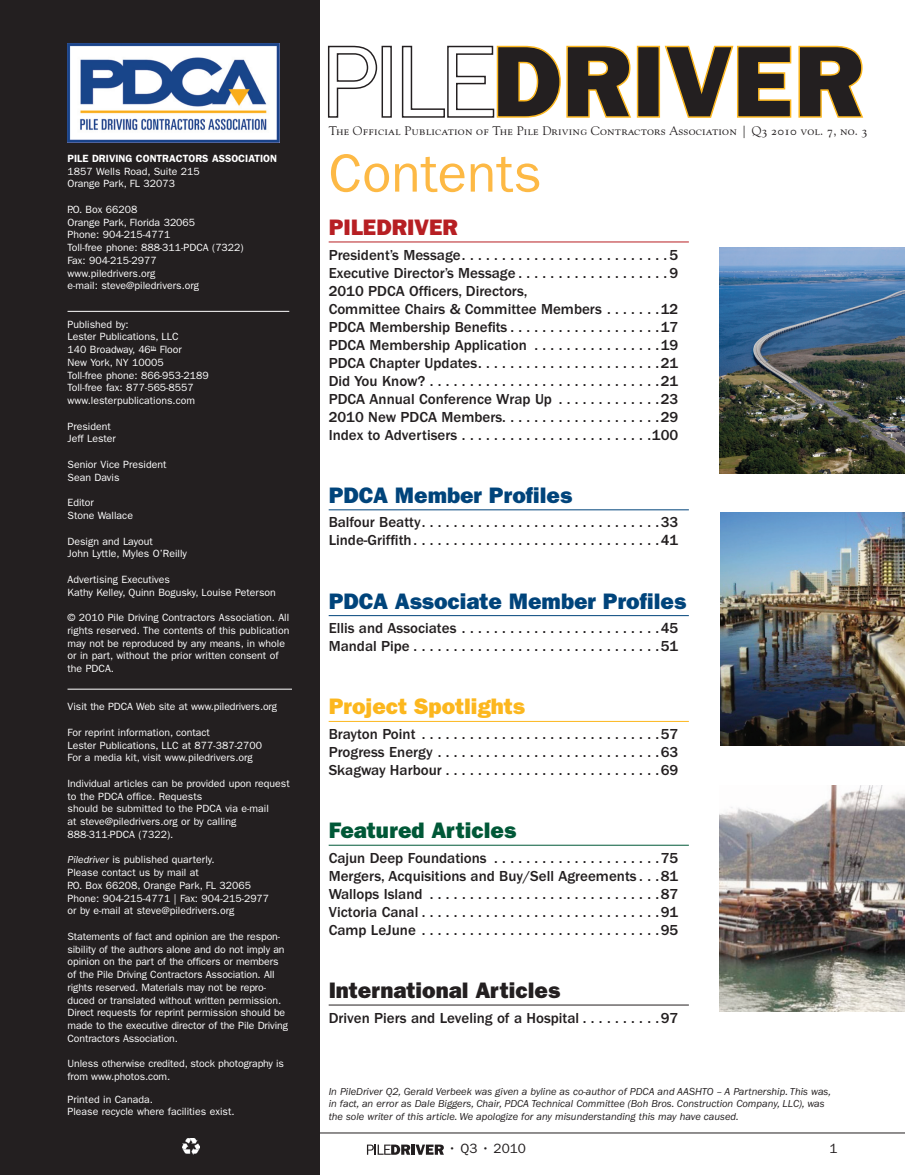
<style>
.page{position:relative;width:905px;height:1175px;background:#fff}
.page>*{position:absolute;margin:0;border:0;box-sizing:border-box;transform-origin:0 0}
.t1{font:54px "ITC Franklin Gothic Std";color:#fdb945}
.t2{font:22.5px "ITC Franklin Gothic Std Hvy";color:#00447b}
.t3{font:22.5px "ITC Franklin Gothic Std Hvy";color:#231f20}
.t4{font:22.5px "ITC Franklin Gothic Std Hvy";color:#fcb71e}
.t5{font:22.5px "ITC Franklin Gothic Std Hvy";color:#005837}
.t6{font:22.5px "ITC Franklin Gothic Std Hvy";color:#b71f23}
.t7{font:500 15px/18px "ITC Franklin Gothic Std";color:#231f20}
.t8{font:13.5px "ITC Franklin Gothic Std";color:#231f20}
.t9{font:12.3px "Goudy Std";letter-spacing:.02em;color:#231f20}
.t10{font:10.5px/12.8px "ITC Franklin Gothic Std";color:#fff}
.t11{font:italic 10.5px/12.6px "ITC Franklin Gothic Std";color:#231f20}
.t12{font:600 10.5px "ITC Franklin Gothic Std";color:#fff}
.s1{font-style:italic}
</style>
<div class="page">
<div style="left:0;top:0;width:319px;height:1174px;background:#231f20"></div>
<svg style="left:327px;top:45px;width:51px;height:73px"></svg>
<div style="left:381px;top:46px;width:11px;height:72px;border:1px solid #231f20"></div>
<svg style="left:401px;top:45px;width:230px;height:73px"></svg>
<div style="left:637px;top:46px;width:22px;height:71px;background:#231f20"></div>
<div style="left:636px;top:46px;width:24px;height:72px;border:1px solid #fcb71e"></div>
<svg style="left:664px;top:45px;width:200px;height:73px"></svg>
<hr style="left:68px;top:688px;width:224px;height:1px;background:#fff">
<img style="left:68px;top:44px;width:211px;height:98px">
<hr style="left:328px;top:241px;width:360px;height:1px;background:#b71f23">
<hr style="left:328px;top:509px;width:360px;height:1px;background:#00447b">
<hr style="left:328px;top:615px;width:360px;height:1px;background:#00447b">
<hr style="left:328px;top:721px;width:360px;height:1px;background:#fcb71e">
<hr style="left:328px;top:844px;width:360px;height:1px;background:#005837">
<hr style="left:328px;top:1004px;width:360px;height:1px;background:#231f20">
<img style="left:182px;top:1138px;width:17px;height:16px">
<img style="left:720px;top:512px;width:184px;height:233px">
<img style="left:719px;top:248px;width:185px;height:225px">
<img style="left:719px;top:785px;width:185px;height:226px">
<hr style="left:68px;top:311px;width:221px;height:1px;background:#fff">
<hr style="left:68px;top:1132px;width:836px;height:1px;background:#231f20">
<svg style="left:367px;top:1144px;width:77px;height:10px"></svg>
<p class="t12" style="left:68px;top:152px;width:211px">PILE DRIVING CONTRACTORS ASSOCIATION</p>
<p class="t10" style="left:68px;top:165px;width:134px">1857 Wells Road, Suite 215<br>Orange Park, FL 32073</p>
<p class="t10" style="left:68px;top:203px;width:178px">P.O. Box 66208<br>Orange Park, Florida 32065<br>Phone: 904-215-4771<br>Toll-free phone: 888-311-PDCA (7322)<br>Fax: 904-215-2977 www.piledrivers.org<br>e-mail: steve@piledrivers.org</p>
<p class="t10" style="left:68px;top:318px;width:143px">Published by:<br>Lester Publications, LLC<br>140 Broadway, 46<sup>th</sup> Floor<br>New York, NY 10005<br>Toll-free phone: 866-953-2189<br>Toll-free fax: 877-565-8557 www.lesterpublications.com</p>
<p class="t10" style="left:68px;top:420px;width:50px">President<br>Jeff Lester</p>
<p class="t10" style="left:68px;top:458px;width:100px">Senior Vice President<br>Sean Davis</p>
<p class="t10" style="left:68px;top:496px;width:67px">Editor<br>Stone Wallace</p>
<p class="t10" style="left:68px;top:534px;width:121px">Design and Layout<br>John Lyttle, Myles O’Reilly</p>
<p class="t10" style="left:68px;top:573px;width:210px">Advertising Executives<br>Kathy Kelley, Quinn Bogusky, Louise Peterson</p>
<p class="t10" style="left:68px;top:611px;width:223px">© 2010 Pile Driving Contractors Association. All rights reserved. The contents of this publication may not be reproduced by any means, in whole or in part, without the prior written consent of the PDCA.</p>
<p class="t10" style="left:68px;top:700px;width:211px">Visit the PDCA Web site at www.piledrivers.org</p>
<p class="t10" style="left:68px;top:726px;width:196px">For reprint information, contact<br>Lester Publications, LLC at 877-387-2700<br>For a media kit, visit www.piledrivers.org</p>
<p class="t10" style="left:68px;top:777px;width:224px">Individual articles can be provided upon request to the PDCA office. Requests<br>should be submitted to the PDCA via e-mail<br>at steve@piledrivers.org or by calling 888-311-PDCA (7322).</p>
<p class="t10" style="left:68px;top:853px;width:203px"><span class="s1">Piledriver</span> is published quarterly.<br>Please contact us by mail at<br>P.O. Box 66208, Orange Park, FL 32065<br>Phone: 904-215-4771 | Fax: 904-215-2977 or by e-mail at steve@piledrivers.org</p>
<p class="t10" style="left:68px;top:930px;width:222px">Statements of fact and opinion are the respon&shy;sibility of the authors alone and do not imply an opinion on the part of the officers or members of the Pile Driving Contractors Association. All rights reserved. Materials may not be repro&shy;duced or translated without written permission.<br>Direct requests for reprint permission should be made to the executive director of the Pile Driving Contractors Association.</p>
<p class="t10" style="left:68px;top:1057px;width:218px">Unless otherwise credited, stock photography is from www.photos.com.</p>
<p class="t10" style="left:68px;top:1092px;width:168px">Printed in Canada.<br>Please recycle where facilities exist.</p>
<p class="t9" style="left:328px;top:123px;width:540px">The Official Publication of The Pile Driving Contractors Association | Q3 2010 vol. 7, no. 3</p>
<h1 class="t1" style="left:328px;top:142px;width:214px">Contents</h1>
<h2 class="t6" style="left:328px;top:214px;width:131px">PILEDRIVER</h2>
<p class="t7" style="left:328px;top:246px;width:351px">President’s Message. . . . . . . . . . . . . . . . . . . . . . . . . . 5<br>Executive Director’s Message . . . . . . . . . . . . . . . . . . . 9<br>2010 PDCA Officers, Directors,<br>Committee Chairs &amp; Committee Members . . . . . . .12<br>PDCA Membership Benefits . . . . . . . . . . . . . . . . . . .17<br>PDCA Membership Application . . . . . . . . . . . . . . . .19<br>PDCA Chapter Updates. . . . . . . . . . . . . . . . . . . . . . .21<br>Did You Know? . . . . . . . . . . . . . . . . . . . . . . . . . . . . .21<br>PDCA Annual Conference Wrap Up . . . . . . . . . . . . .23<br>2010 New PDCA Members. . . . . . . . . . . . . . . . . . . .29<br>Index to Advertisers . . . . . . . . . . . . . . . . . . . . . . . .100</p>
<h2 class="t2" style="left:328px;top:482px;width:245px">PDCA Member Profiles</h2>
<h3 class="t7" style="left:328px;top:513px;width:351px">Balfour Beatty. . . . . . . . . . . . . . . . . . . . . . . . . . . . . .33<br>Linde-Griffith. . . . . . . . . . . . . . . . . . . . . . . . . . . . . . .41</h3>
<h2 class="t2" style="left:328px;top:587px;width:359px">PDCA Associate Member Profiles</h2>
<h3 class="t7" style="left:328px;top:619px;width:351px">Ellis and Associates . . . . . . . . . . . . . . . . . . . . . . . . .45<br>Mandal Pipe . . . . . . . . . . . . . . . . . . . . . . . . . . . . . . .51</h3>
<h2 class="t4" style="left:328px;top:693px;width:198px">Project Spotlights</h2>
<h3 class="t7" style="left:328px;top:725px;width:351px;text-align:justify">Brayton Point . . . . . . . . . . . . . . . . . . . . . . . . . . . . . .57<br>Progress Energy . . . . . . . . . . . . . . . . . . . . . . . . . . . .63<br>Skagway Harbour . . . . . . . . . . . . . . . . . . . . . . . . . . .69</h3>
<h2 class="t5" style="left:328px;top:817px;width:189px">Featured Articles</h2>
<p class="t7" style="left:328px;top:849px;width:351px;text-align:justify">Cajun Deep Foundations . . . . . . . . . . . . . . . . . . . . .75<br>Mergers, Acquisitions and Buy/Sell Agreements . . .81<br>Wallops Island . . . . . . . . . . . . . . . . . . . . . . . . . . . . .87<br>Victoria Canal . . . . . . . . . . . . . . . . . . . . . . . . . . . . . .91<br>Camp LeJune . . . . . . . . . . . . . . . . . . . . . . . . . . . . . .95</p>
<h2 class="t3" style="left:328px;top:977px;width:233px">International Articles</h2>
<h3 class="t7" style="left:328px;top:1008px;width:351px">Driven Piers and Leveling of a Hospital . . . . . . . . . .97</h3>
<p class="t11" style="left:328px;top:1084px;width:504px">In PileDriver Q2, Gerald Verbeek was given a byline as co-author of PDCA and AASHTO – A Partnership. This was, in fact, an error as Dale Biggers, Chair, PDCA Technical Committee (Boh Bros. Construction Company, LLC), was the sole writer of this article. We apologize for any misunderstanding this may have caused.</p>
<p class="t8" style="left:448px;top:1140px;width:79px">• Q3 • 2010</p>
<p class="t8" style="left:829px;top:1140px;width:10px">1</p>
</div>
